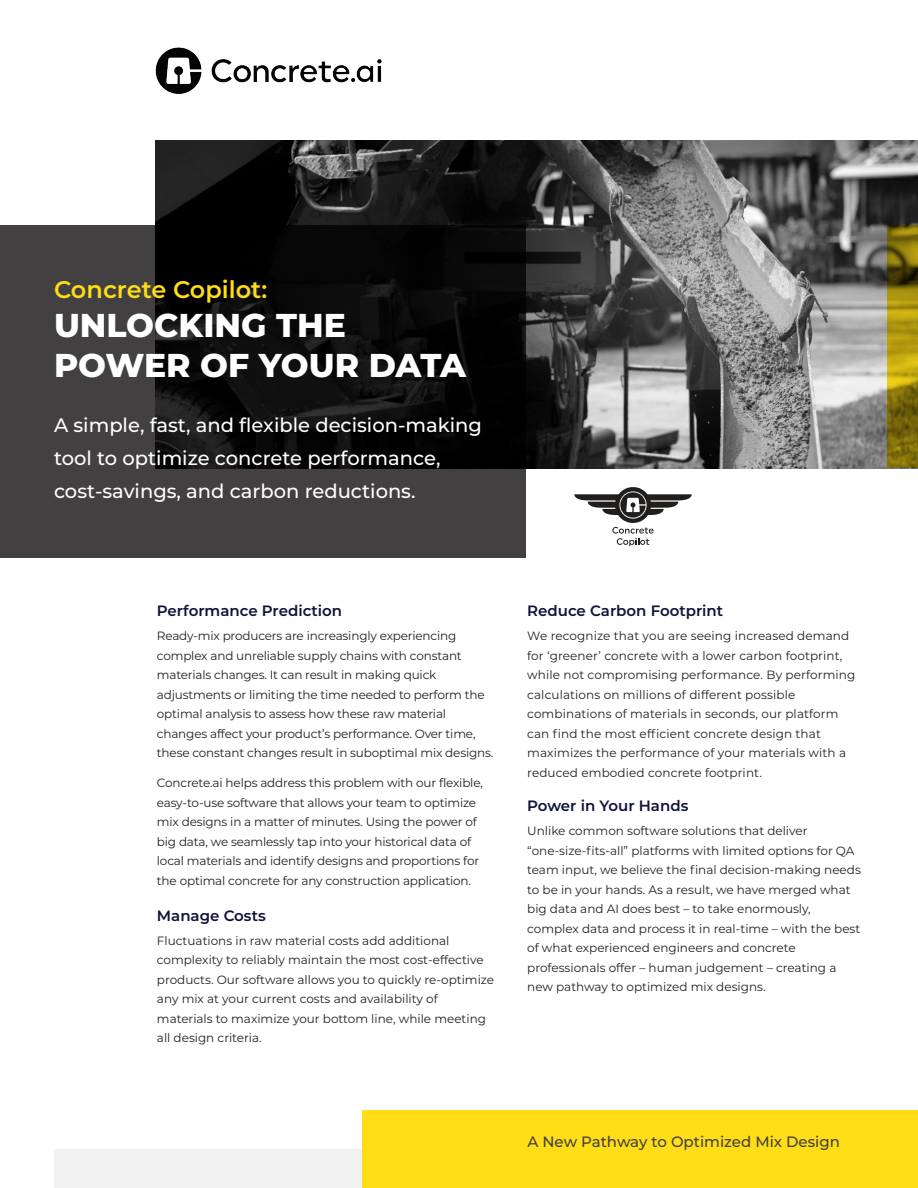
<style>
.page{position:relative;width:918px;height:1188px;background:#fff}
.page>*{position:absolute;margin:0;border:0;box-sizing:border-box;transform-origin:0 0}
.t1{font:800 33px/39.6px "Montserrat";color:#fff}
.t2{font:600 24px "Montserrat";color:#ffdd17}
.t3{font:500 19.5px/33px "Montserrat";color:#fff}
.t4{font:600 15px "Montserrat";color:#0e1238}
.t5{font:500 15px "Montserrat";color:#424041}
.t6{font:12px/19.5px "Montserrat";color:#231f20}
</style>
<div class="page">
<div style="left:54px;top:1149px;width:398px;height:39px;background:#f1f1f1"></div>
<img style="left:156px;top:140px;width:762px;height:328px">
<svg style="left:0;top:225px;width:526px;height:333px;background:#242324"></svg>
<img style="left:155px;top:47px;width:227px;height:47px">
<div style="left:363px;top:1111px;width:555px;height:77px;background:#ffdd17"></div>
<svg style="left:888px;top:225px;width:30px;height:243px;background:#8f7b0c"></svg>
<svg style="left:574px;top:487px;width:118px;height:59px"></svg>
<h2 class="t2" style="left:54px;top:272px;width:215px">Concrete Copilot:</h2>
<h1 class="t1" style="left:54px;top:304px;width:414px">UNLOCKING THE<br>POWER OF YOUR DATA</h1>
<h3 class="t3" style="left:54px;top:407px;width:429px">A simple, fast, and flexible decision-making tool to optimize concrete performance, cost-savings, and carbon reductions.</h3>
<p class="t4" style="left:157px;top:600px;width:187px">Performance Prediction</p>
<p class="t6" style="left:157px;top:626px;width:338px">Ready-mix producers are increasingly experiencing complex and unreliable supply chains with constant materials changes. It can result in making quick adjustments or limiting the time needed to perform the optimal analysis to assess how these raw material changes affect your product’s performance. Over time, these constant changes result in suboptimal mix designs.</p>
<p class="t6" style="left:157px;top:773px;width:328px">Concrete.ai helps address this problem with our flexible, easy-to-use software that allows your team to optimize mix designs in a matter of minutes. Using the power of big data, we seamlessly tap into your historical data of local materials and identify designs and proportions for the optimal concrete for any construction application.</p>
<p class="t4" style="left:157px;top:905px;width:110px">Manage Costs</p>
<p class="t6" style="left:157px;top:930px;width:339px">Fluctuations in raw material costs add additional complexity to reliably maintain the most cost-effective products. Our software allows you to quickly re-optimize any mix at your current costs and availability of materials to maximize your bottom line, while meeting all design criteria.</p>
<p class="t4" style="left:527px;top:600px;width:197px">Reduce Carbon Footprint</p>
<p class="t6" style="left:527px;top:626px;width:330px">We recognize that you are seeing increased demand for ‘greener’ concrete with a lower carbon footprint, while not compromising performance. By performing calculations on millions of different possible combinations of materials in seconds, our platform can find the most efficient concrete design that maximizes the performance of your materials with a reduced embodied concrete footprint.</p>
<p class="t4" style="left:527px;top:795px;width:163px">Power in Your Hands</p>
<p class="t6" style="left:527px;top:821px;width:335px">Unlike common software solutions that deliver “one-size-fits-all” platforms with limited options for QA team input, we believe the final decision-making needs to be in your hands. As a result, we have merged what big data and AI does best – to take enormously, complex data and process it in real-time – with the best of what experienced engineers and concrete professionals offer – human judgement – creating a new pathway to optimized mix designs.</p>
<p class="t5" style="left:527px;top:1131px;width:314px">A New Pathway to Optimized Mix Design</p>
</div>
